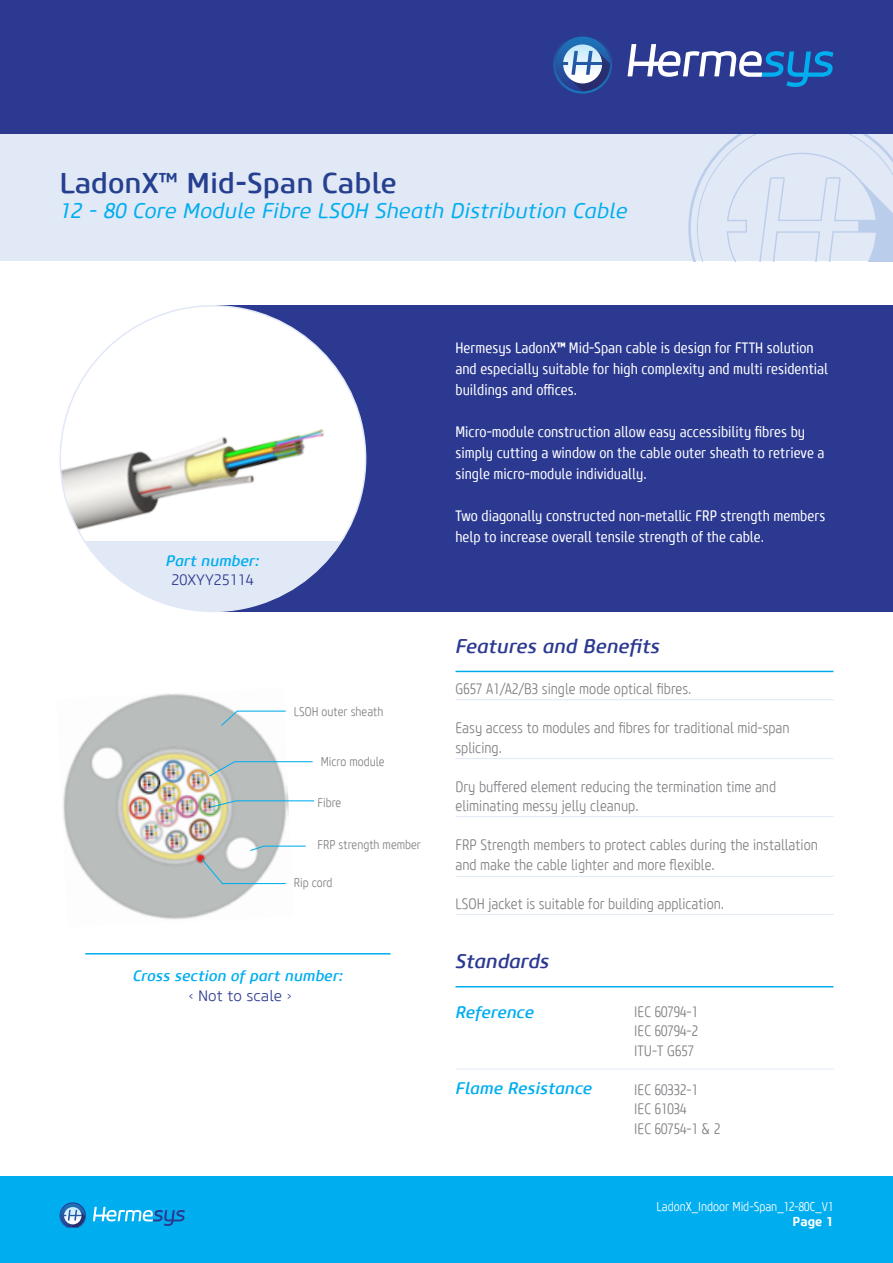
<style>
.page{position:relative;width:893px;height:1263px;background:#fff}
.page>*{position:absolute;margin:0;border:0;box-sizing:border-box;transform-origin:0 0}
.t1{font:500 28.5px "Core Sans M55";color:#25408f}
.t2{font:italic 21px "Core Sans M45";color:#00aeef}
.t3{font:italic 500 19.5px "Core Sans M55";color:#2b3990}
.t4{font:italic 500 16.5px "Core Sans M55";color:#00aeef}
.t5{font:15px/21px "Core Sans M47 Cn";color:#fff}
.t6{font:300 15px/19.5px "Core Sans M37 Cn";color:#808285}
.t7{font:italic 500 15px "Core Sans M55";color:#00aeef}
.t8{font:300 15px "Core Sans M35";color:#2b3990}
.t9{font:300 12.75px "Core Sans M37 Cn";color:#fff}
.t10{font:700 12.75px "Core Sans M65";color:#fff}
.t11{font:300 12.6px "Core Sans M37 Cn";color:#808285}
.s1{font-family:"Core Sans M67 Cn";font-weight:700;font-style:italic}
</style>
<div class="page">
<div style="left:0;top:123px;width:893px;height:138px;background:#e1e8f6"></div>
<div style="left:0;top:1177px;width:893px;height:86px;background:#00aeef"></div>
<svg style="left:93px;top:1207px;width:92px;height:19px"></svg>
<svg style="left:60px;top:1202px;width:26px;height:25px"></svg>
<svg style="left:688px;top:134px;width:205px;height:127px"></svg>
<div style="left:0;top:0;width:893px;height:134px;background:#2b3990"></div>
<svg style="left:628px;top:44px;width:205px;height:43px"></svg>
<svg style="left:553px;top:36px;width:59px;height:58px"></svg>
<div style="left:216px;top:305px;width:677px;height:306px;background:#2b3990"></div>
<hr style="left:455px;top:671px;width:378px;height:1px;background:#00aeef">
<hr style="left:455px;top:986px;width:378px;height:1px;background:#00aeef">
<hr style="left:455px;top:876px;width:378px;height:1px;background:#e1e8f6">
<hr style="left:455px;top:816px;width:378px;height:1px;background:#e1e8f6">
<hr style="left:455px;top:1069px;width:378px;height:1px;background:#e1e8f6">
<hr style="left:455px;top:699px;width:378px;height:1px;background:#e1e8f6">
<hr style="left:85px;top:953px;width:306px;height:1px;background:#00aeef">
<div style="left:60px;top:306px;width:306px;height:305px;background:#fff;border-radius:50%"></div>
<img style="left:60px;top:364px;width:296px;height:177px">
<svg style="left:84px;top:541px;width:259px;height:70px;fill:#e1e8f6"></svg>
<img style="left:63px;top:693px;width:226px;height:226px">
<hr style="left:455px;top:758px;width:378px;height:1px;background:#e1e8f6">
<svg style="left:209px;top:800px;width:106px;height:8px"></svg>
<svg style="left:249px;top:845px;width:57px;height:7px"></svg>
<svg style="left:220px;top:710px;width:67px;height:17px"></svg>
<svg style="left:208px;top:761px;width:105px;height:16px"></svg>
<svg style="left:201px;top:858px;width:86px;height:27px"></svg>
<hr style="left:455px;top:914px;width:378px;height:1px;background:#e1e8f6">
<h1 class="t1" style="left:60px;top:165px;width:339px">LadonX™ Mid-Span Cable</h1>
<h2 class="t2" style="left:60px;top:198px;width:570px">12 - 80 Core Module Fibre LSOH Sheath Distribution Cable</h2>
<p class="t7" style="left:166px;top:551px;width:95px">Part number:</p>
<p class="t8" style="left:171px;top:571px;width:84px">20XYY25114</p>
<p class="t11" style="left:294px;top:703px;width:91px">LSOH outer sheath</p>
<p class="t11" style="left:321px;top:754px;width:66px">Micro module</p>
<p class="t11" style="left:318px;top:795px;width:25px">Fibre</p>
<p class="t11" style="left:318px;top:837px;width:105px">FRP strength member</p>
<p class="t11" style="left:294px;top:874px;width:40px">Rip cord</p>
<p class="t7" style="left:133px;top:966px;width:212px">Cross section of part number:</p>
<p class="t8" style="left:188px;top:986px;width:105px">‹ Not to scale ›</p>
<p class="t5" style="left:455px;top:338px;width:374px">Hermesys LadonX<span class="s1">™</span> Mid-Span cable is design for FTTH solution and especially suitable for high complexity and multi residential buildings and offices.</p>
<p class="t5" style="left:455px;top:422px;width:370px">Micro-module construction allow easy accessibility fibres by simply cutting a window on the cable outer sheath to retrieve a single micro-module individually.</p>
<p class="t5" style="left:455px;top:506px;width:371px">Two diagonally constructed non-metallic FRP strength members help to increase overall tensile strength of the cable.</p>
<h3 class="t3" style="left:455px;top:634px;width:206px">Features and Benefits</h3>
<p class="t6" style="left:455px;top:680px;width:237px">G657 A1/A2/B3 single mode optical fibres.</p>
<p class="t6" style="left:455px;top:719px;width:336px">Easy access to modules and fibres for traditional mid-span splicing.</p>
<p class="t6" style="left:455px;top:777px;width:322px">Dry buffered element reducing the termination time and eliminating messy jelly cleanup.</p>
<p class="t6" style="left:455px;top:836px;width:364px">FRP Strength members to protect cables during the installation and make the cable lighter and more flexible.</p>
<p class="t6" style="left:455px;top:894px;width:270px">LSOH jacket is suitable for building application.</p>
<h3 class="t3" style="left:455px;top:949px;width:95px">Standards</h3>
<p class="t4" style="left:455px;top:1002px;width:80px">Reference</p>
<p class="t4" style="left:455px;top:1077px;width:138px">Flame Resistance</p>
<p class="t6" style="left:634px;top:1002px;width:65px;text-align:justify">IEC 60794-1<br>IEC 60794-2<br>ITU-T G657</p>
<p class="t6" style="left:634px;top:1080px;width:88px">IEC 60332-1<br>IEC 61034<br>IEC 60754-1 &amp; 2</p>
<p class="t9" style="left:656px;top:1199px;width:178px">LadonX_Indoor Mid-Span_12-80C_V1</p>
<p class="t10" style="left:792px;top:1214px;width:42px">Page 1</p>
</div>
